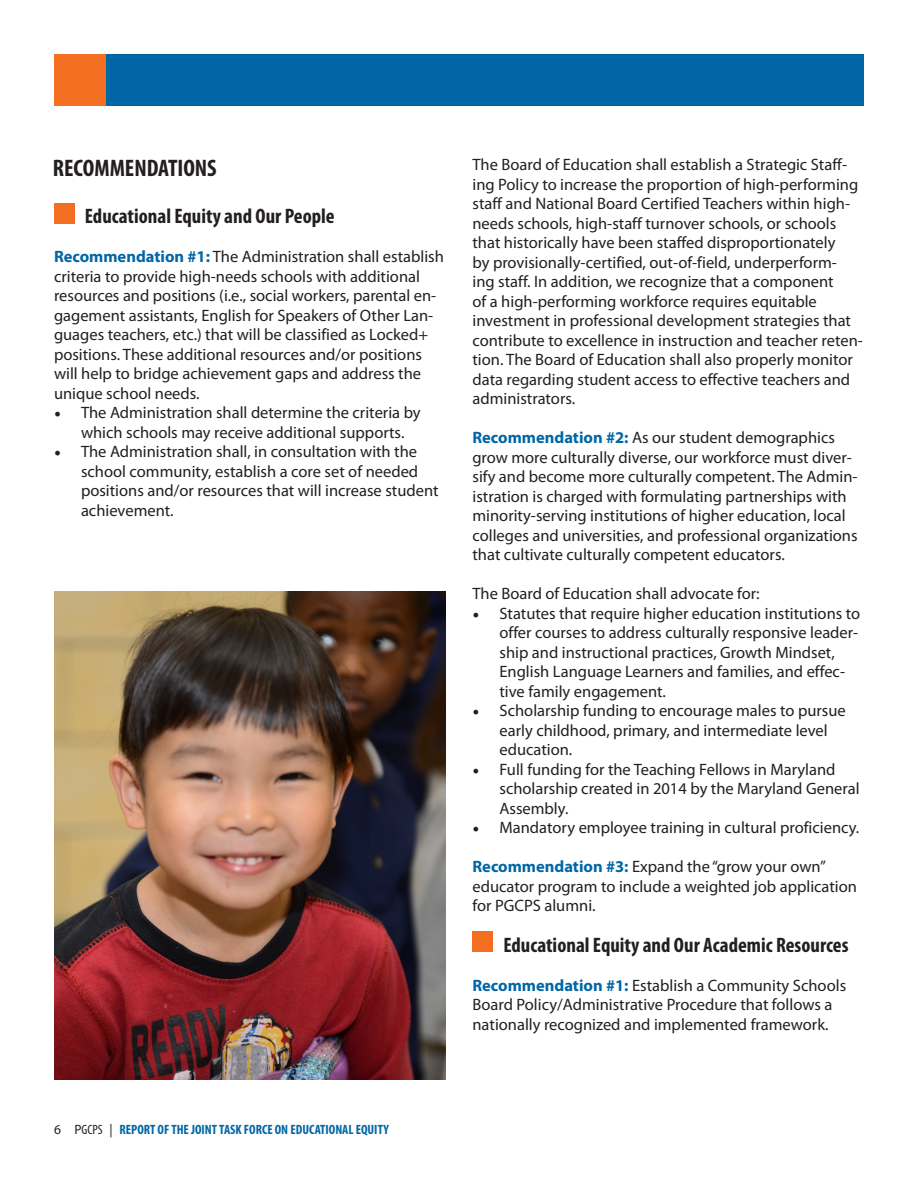
<style>
.page{position:relative;width:918px;height:1188px;background:#fff}
.page>*{position:absolute;margin:0;border:0;box-sizing:border-box;transform-origin:0 0}
.t1{font:700 condensed 24px "Myriad Pro";color:#231f20}
.t2{font:700 condensed 21px "Myriad Pro";color:#231f20}
.t3{font:16.5px/19.5px "Myriad Pro";color:#231f20}
.t4{font:700 condensed 13.5px "Myriad Pro";color:#0166a5}
.s1{font-weight:700;color:#0166a5}
.s2{font-family:"Minion Pro";font-size:18px}
.s3{font-weight:400;font-stretch:normal;color:#231f20}
.s4{font-weight:400;color:#231f20}
</style>
<div class="page">
<div style="left:472px;top:931px;width:21px;height:21px;background:#f36e21"></div>
<div style="left:54px;top:54px;width:810px;height:52px;background:#0166a5"></div>
<div style="left:54px;top:54px;width:52px;height:52px;background:#f36e21"></div>
<div style="left:54px;top:203px;width:20px;height:20px;background:#f36e21"></div>
<img style="left:54px;top:591px;width:392px;height:489px">
<h1 class="t1" style="left:53px;top:153px;width:165px">RECOMMENDATIONS</h1>
<p class="t2" style="left:85px;top:203px;width:251px">Educational Equity and Our People</p>
<p class="t3" style="left:54px;top:247px;width:391px"><span class="s1">Recommendation #1:</span> The Administration shall establish criteria to provide high-needs schools with additional resources and positions (i.e., social workers, parental en&shy;gagement assistants, English for Speakers of Other Lan&shy;guages teachers, etc.) that will be classified as Locked+ positions. These additional resources and/or positions will help to bridge achievement gaps and address the unique school needs.</p>
<p class="t3" style="left:81px;top:403px;width:341px;text-indent:-27px"><span class="s2">•</span> The Administration shall determine the criteria by which schools may receive additional supports.</p>
<p class="t3" style="left:81px;top:442px;width:359px;text-indent:-27px"><span class="s2">•</span> The Administration shall, in consultation with the school community, establish a core set of needed positions and/or resources that will increase student achievement.</p>
<p class="t3" style="left:472px;top:155px;width:392px">The Board of Education shall establish a Strategic Staff&shy;ing Policy to increase the proportion of high-performing staff and National Board Certified Teachers within high&shy;needs schools, high-staff turnover schools, or schools that historically have been staffed disproportionately<br>by provisionally-certified, out-of-field, underperform&shy;ing staff. In addition, we recognize that a component<br>of a high-performing workforce requires equitable investment in professional development strategies that contribute to excellence in instruction and teacher reten&shy;tion. The Board of Education shall also properly monitor data regarding student access to effective teachers and administrators.</p>
<p class="t3" style="left:472px;top:428px;width:387px"><span class="s1">Recommendation #2:</span> As our student demographics grow more culturally diverse, our workforce must diver&shy;sify and become more culturally competent. The Admin&shy;istration is charged with formulating partnerships with minority-serving institutions of higher education, local colleges and universities, and professional organizations that cultivate culturally competent educators.</p>
<p class="t3" style="left:472px;top:584px;width:289px">The Board of Education shall advocate for:</p>
<p class="t3" style="left:500px;top:603px;width:362px;text-indent:-27px"><span class="s2">•</span> Statutes that require higher education institutions to offer courses to address culturally responsive leader&shy;ship and instructional practices, Growth Mindset, English Language Learners and families, and effec&shy;tive family engagement.</p>
<p class="t3" style="left:500px;top:701px;width:348px;text-indent:-27px"><span class="s2">•</span> Scholarship funding to encourage males to pursue early childhood, primary, and intermediate level education.</p>
<p class="t3" style="left:500px;top:759px;width:362px;text-indent:-27px"><span class="s2">•</span> Full funding for the Teaching Fellows in Maryland scholarship created in 2014 by the Maryland General<br>Assembly.</p>
<p class="t3" style="left:472px;top:818px;width:388px"><span class="s2">•</span> Mandatory employee training in cultural proficiency.</p>
<p class="t3" style="left:473px;top:857px;width:386px"><span class="s1">Recommendation #3:</span> Expand the “grow your own” educator program to include a weighted job application for PGCPS alumni.</p>
<p class="t2" style="left:503px;top:931px;width:347px">Educational Equity and Our Academic Resources</p>
<p class="t3" style="left:472px;top:975px;width:375px"><span class="s1">Recommendation #1:</span> Establish a Community Schools<br>Board Policy/Administrative Procedure that follows a nationally recognized and implemented framework.</p>
<p class="t4" style="left:54px;top:1121px;width:336px"><span class="s3">6 P</span><span class="s4">GCPS</span> <span class="s3">|</span> REPORT OF THE JOINT TASK FORCE ON EDUCATIONAL EQUITY</p>
</div>
